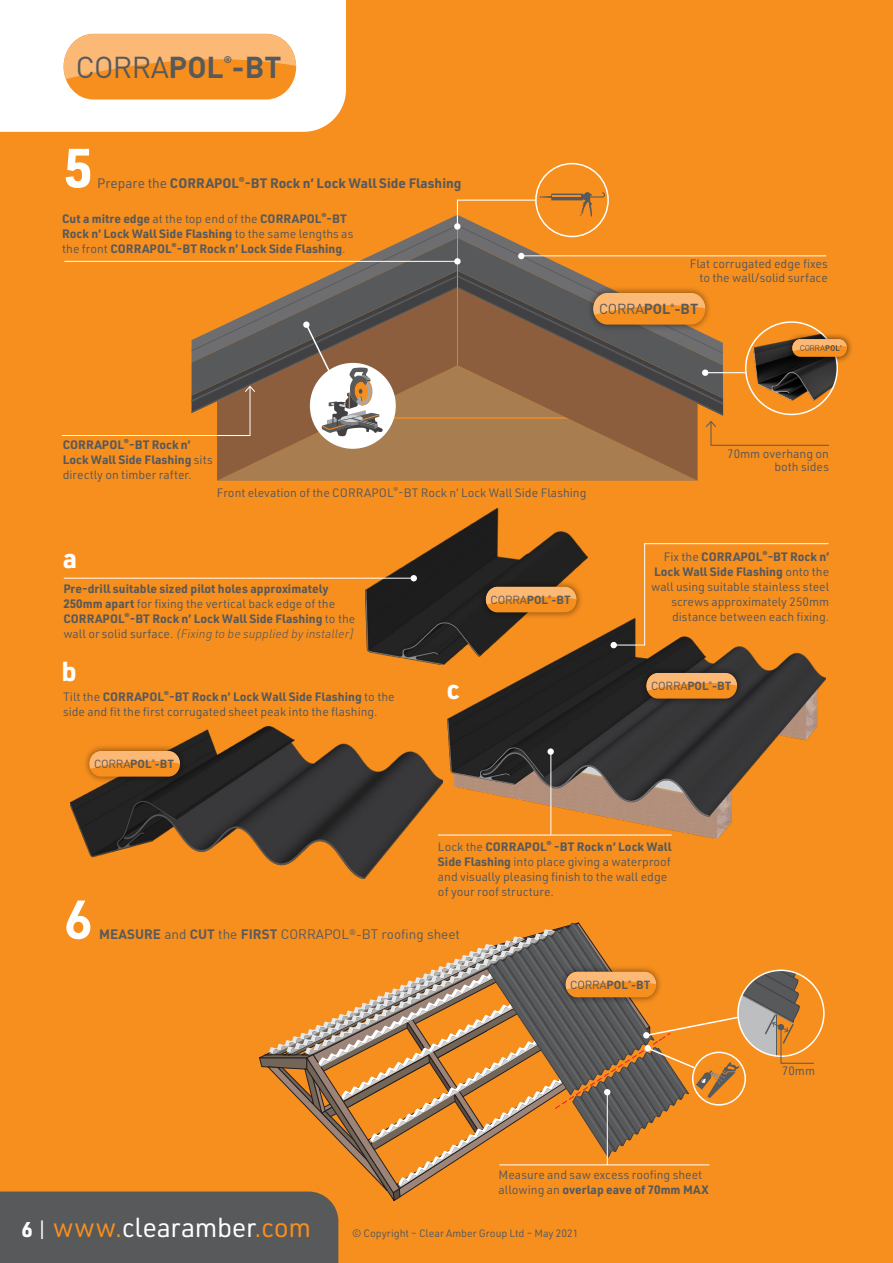
<style>
.page{position:relative;width:893px;height:1263px;background:#fff}
.page>*{position:absolute;margin:0;border:0;box-sizing:border-box;transform-origin:0 0}
.t1{font:700 54px "DIN";color:#fff}
.t2{font:700 54px "URWDIN";color:#fff}
.t3{font:700 29.85px "DIN";color:#58595b}
.t4{font:27px "URWDIN";letter-spacing:-.005em;color:#fff}
.t5{font:700 27px "URWDIN";color:#fff}
.t6{font:700 14.4px "DIN";color:#58595b}
.t7{font:700 13.5px "URWDIN";color:#58595b}
.t8{font:13.5px "DIN";color:#58595b}
.t9{font:12px/15px "URWDIN";color:#58595b;text-align:right}
.t10{font:700 12px/15px "URWDIN";color:#58595b}
.t11{font:700 11.7px "DIN";color:#58595b}
.t12{font:10.5px "URWDIN";color:#58595b}
.t13{font:700 9.75px "DIN";color:#58595b}
.t14{font:700 4.65px "DIN";color:#58595b}
.t15{font:700 3.75px "DIN";color:#58595b}
.s1{font-weight:400}
.s2{font-weight:300;font-style:italic}
.s3{font-weight:700}
.s4{font-weight:700;font-size:21px}
.s5{font-size:21px}
.s6{color:#f78f1e}
</style>
<div class="page">
<img style="left:0;top:0;width:893px;height:1263px">
<svg style="left:0;top:922px;width:815px;height:341px;background:#d48632"></svg>
<h2 class="t3" style="left:76px;top:47px;width:207px"><span class="s1">CORRA</span>POL -BT</h2>
<p class="t13" style="left:224px;top:53px;width:10px">®</p>
<h1 class="t2" style="left:64px;top:131px;width:31px">5</h1>
<p class="t7" style="left:97px;top:174px;width:366px"><span class="s1">Prepare the</span> CORRAPOL<sup>®</sup>-BT Rock n’ Lock Wall Side Flashing</p>
<p class="t10" style="left:62px;top:211px;width:293px">Cut a mitre edge <span class="s1">at the top end of the</span> CORRAPOL<sup>®</sup>-BT<br>Rock n’ Lock Wall Side Flashing <span class="s1">to the same lengths as the front</span> CORRAPOL<sup>®</sup>-BT Rock n’ Lock Side Flashing<span class="s1">.</span></p>
<p class="t9" style="left:690px;top:257px;width:140px;line-height:13.5px">Flat corrugated edge fixes to the wall/solid surface</p>
<p class="t6" style="left:599px;top:299px;width:101px"><span class="s1">CORRA</span>POL -BT</p>
<p class="t14" style="left:670px;top:302px;width:5px">®</p>
<p class="t10" style="left:63px;top:437px;width:152px">CORRAPOL<sup>®</sup>-BT Rock n’<br>Lock Wall Side Flashing <span class="s1">sits directly on timber rafter.</span></p>
<h3 class="t5" style="left:63px;top:540px;width:16px">a</h3>
<p class="t9" style="left:217px;top:484px;width:371px">Front elevation of the CORRAPOL<sup>®</sup>-BT Rock n’ Lock Wall Side Flashing</p>
<p class="t10" style="left:63px;top:581px;width:293px">Pre-drill suitable sized pilot holes approximately 250mm apart <span class="s1">for fixing the vertical back edge of the </span>CORRAPOL<sup>®</sup>-BT Rock n’ Lock Wall Side Flashing <span class="s1">to the wall or solid surface.</span> <span class="s2">(Fixing to be supplied by installer]</span></p>
<h3 class="t5" style="left:62px;top:652px;width:17px">b</h3>
<p class="t9" style="left:63px;top:689px;width:333px;text-align:left">Tilt the <span class="s3">CORRAPOL</span><sup>®</sup><span class="s3">-BT Rock n’ Lock Wall Side Flashing</span> to the side and fit the first corrugated sheet peak into the flashing.</p>
<p class="t11" style="left:94px;top:756px;width:82px"><span class="s1">CORRA</span>POL -BT</p>
<p class="t15" style="left:152px;top:759px;width:5px">®</p>
<h3 class="t5" style="left:446px;top:670px;width:14px">c</h3>
<p class="t11" style="left:491px;top:592px;width:82px"><span class="s1">CORRA</span>POL -BT</p>
<p class="t15" style="left:548px;top:594px;width:5px">®</p>
<p class="t9" style="left:727px;top:446px;width:103px;line-height:13.5px">70mm overhang on both sides</p>
<p class="t9" style="left:651px;top:549px;width:180px">Fix the <span class="s3">CORRAPOL</span><sup>®</sup><span class="s3">-BT Rock n’<br>Lock Wall Side Flashing</span> onto the wall using suitable stainless steel screws approximately 250mm distance between each fixing.</p>
<p class="t11" style="left:651px;top:678px;width:82px"><span class="s1">CORRA</span>POL -BT</p>
<p class="t15" style="left:709px;top:681px;width:5px">®</p>
<h1 class="t1" style="left:64px;top:884px;width:31px">6</h1>
<p class="t9" style="left:438px;top:839px;width:235px;text-align:left">Lock the <span class="s3">CORRAPOL</span><sup>®</sup> <span class="s3">-BT Rock n’ Lock Wall Side Flashing</span> into place giving a waterproof and visually pleasing finish to the wall edge of your roof structure.</p>
<p class="t8" style="left:99px;top:926px;width:362px"><span class="s3">MEASURE</span> and <span class="s3">CUT</span> the <span class="s3">FIRST</span> CORRAPOL<sup>®</sup>-BT roofing sheet</p>
<p class="t11" style="left:570px;top:977px;width:82px"><span class="s1">CORRA</span>POL -BT</p>
<p class="t15" style="left:628px;top:979px;width:5px">®</p>
<p class="t9" style="left:499px;top:1166px;width:212px;text-align:left">Measure and saw excess roofing sheet allowing an <span class="s3">overlap eave of 70mm MAX</span></p>
<h3 class="t4" style="left:21px;top:1210px;width:291px"><span class="s4">6</span> <span class="s5">|</span> <span class="s6">www.</span>clearamber<span class="s6">.com</span></h3>
<p class="t12" style="left:353px;top:1226px;width:227px">© Copyright – Clear Amber Group Ltd – May 2021</p>
<p class="t9" style="left:782px;top:1063px;width:35px">70mm</p>
</div>
